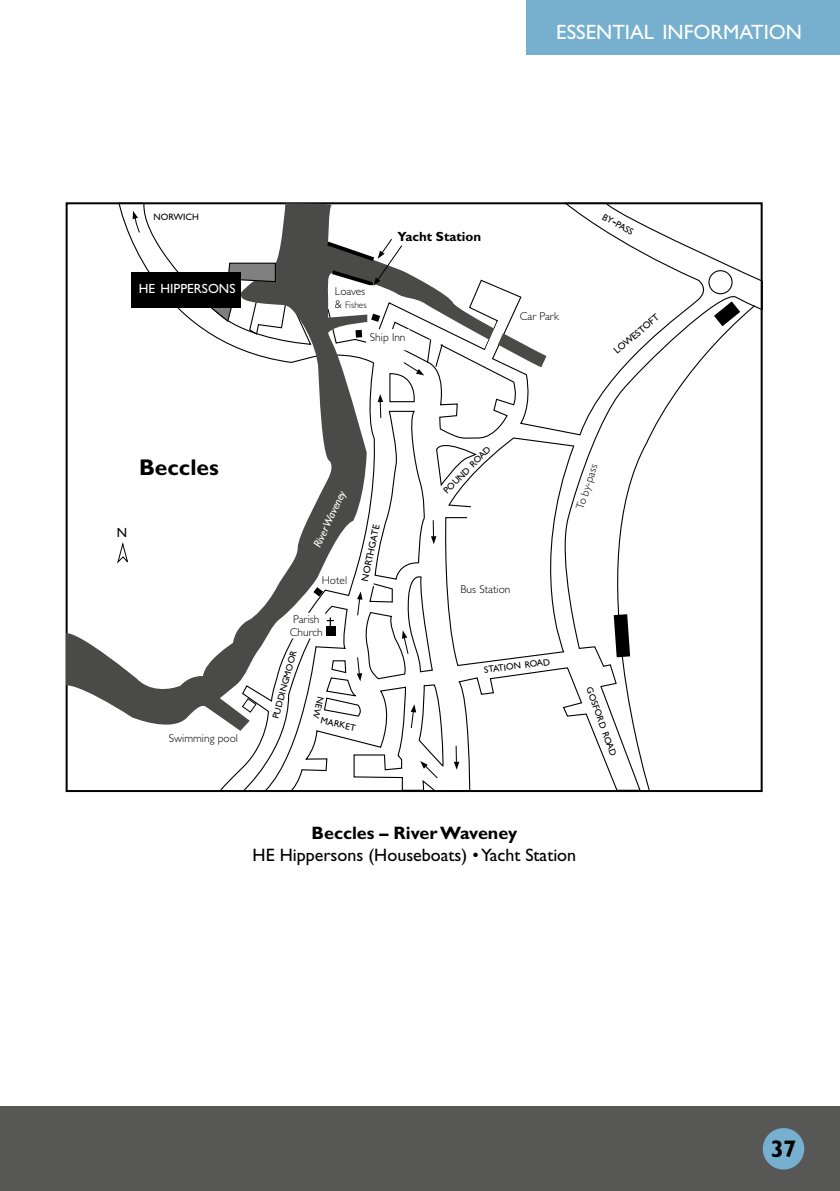
<style>
.page{position:relative;width:840px;height:1191px;background:#fff}
.page>*{position:absolute;margin:0;border:0;box-sizing:border-box;transform-origin:0 0}
.t1{font:700 24px "Gill Sans Std";color:#000}
.t2{font:700 22.8px "Gill Sans Std";color:#000}
.t3{font:20.8px "Gill Sans Std";color:#fff}
.t4{font:18px "Gill Sans Std";color:#000}
.t5{font:700 18px "Gill Sans Std";color:#000}
.t6{font:700 13.2px "Gill Sans Std";color:#000}
.t7{font:13.2px "Gill Sans Std";color:#fff}
.t8{font:13.2px "Gill Sans Std";color:#000}
.t9{font:300 11.4px/13.4px "Gill Sans Std";color:#000}
.t10{font:italic 11.4px "Gill Sans Std";color:#fff}
.t11{font:9.8px "Gill Sans Std";color:#000}
.t12{font:9.4px "Gill Sans Std";color:#000}
.t13{font:300 9.4px "Gill Sans Std";color:#000}
.s1{font-size:13.2px}
.s2{font-size:11.4px}
</style>
<div class="page">
<div style="left:0;top:1106px;width:839px;height:85px;background:#575756"></div>
<div style="left:762px;top:1128px;width:41px;height:41px;background:#76b0ce;border-radius:50%"></div>
<div style="left:526px;top:0;width:313px;height:55px;background:#76b0ce"></div>
<svg style="left:118px;top:202px;width:644px;height:591px"></svg>
<div style="left:708px;top:270px;width:24px;height:24px;border:1px solid #000;border-radius:50%"></div>
<svg style="left:579px;top:304px;width:176px;height:488px"></svg>
<svg style="left:66px;top:203px;width:480px;height:530px"></svg>
<svg style="left:117px;top:543px;width:12px;height:21px"></svg>
<svg style="left:132px;top:211px;width:8px;height:22px"></svg>
<svg style="left:613px;top:614px;width:16px;height:43px"></svg>
<svg style="left:713px;top:301px;width:26px;height:25px"></svg>
<div style="left:334px;top:286px;width:39px;height:24px;background:#fff"></div>
<div style="left:288px;top:614px;width:36px;height:23px;background:#fff"></div>
<svg style="left:242px;top:698px;width:14px;height:14px"></svg>
<svg style="left:327px;top:238px;width:76px;height:56px"></svg>
<svg style="left:209px;top:262px;width:78px;height:74px"></svg>
<div style="left:131px;top:272px;width:109px;height:35px;background:#000"></div>
<svg style="left:312px;top:314px;width:263px;height:465px"></svg>
<h3 class="t3" style="left:556px;top:20px;width:247px">ESSENTIAL INFORMATION</h3>
<p class="t12" style="left:153px;top:211px;width:47px">NORWICH</p>
<p class="t12" style="left:605px;top:211px;width:35px;rotate:29deg">BY<span class="s1">-</span>PASS</p>
<p class="t6" style="left:397px;top:229px;width:85px">Yacht Station</p>
<p class="t7" style="left:139px;top:281px;width:98px">HE HIPPERSONS</p>
<p class="t9" style="left:335px;top:284px;width:32px">Loaves</p>
<p class="t13" style="left:335px;top:300px;width:33px"><span class="s2">&amp;</span> Fishes</p>
<p class="t9" style="left:370px;top:330px;width:37px">Ship Inn</p>
<p class="t9" style="left:519px;top:310px;width:41px">Car Park</p>
<p class="t11" style="left:611px;top:347px;width:57px;rotate:-40deg">LOWESTOFT</p>
<h2 class="t2" style="left:139px;top:453px;width:81px">Beccles</h2>
<p class="t8" style="left:117px;top:525px;width:12px">N</p>
<p class="t9" style="left:169px;top:731px;width:71px">Swimming pool</p>
<p class="t10" style="left:310px;top:544px;width:63px;rotate:-65deg">River Waveney</p>
<p class="t9" style="left:321px;top:573px;width:27px">Hotel</p>
<p class="t9" style="left:289px;top:612px;width:35px">Parish<br>Church</p>
<p class="t11" style="left:359px;top:580px;width:59px;rotate:-78deg">NORTHGATE</p>
<p class="t12" style="left:270px;top:717px;width:72px;rotate:-75deg">PUDDINGMOOR</p>
<p class="t12" style="left:322px;top:715px;width:37px;rotate:12deg">MARKET</p>
<p class="t12" style="left:441px;top:488px;width:64px;rotate:-45deg">POUND ROAD</p>
<p class="t9" style="left:573px;top:507px;width:48px;rotate:-72deg">To by-pass</p>
<p class="t9" style="left:460px;top:583px;width:51px">Bus Station</p>
<p class="t12" style="left:483px;top:664px;width:68px;rotate:-7deg">STATION ROAD</p>
<p class="t12" style="left:593px;top:685px;width:74px;rotate:70deg">GOSFORD ROAD</p>
<h3 class="t5" style="left:311px;top:822px;width:207px">Beccles – River Waveney</h3>
<h3 class="t4" style="left:252px;top:844px;width:325px">HE Hippersons (Houseboats) • Yacht Station</h3>
<h1 class="t1" style="left:770px;top:1134px;width:27px">37</h1>
</div>
